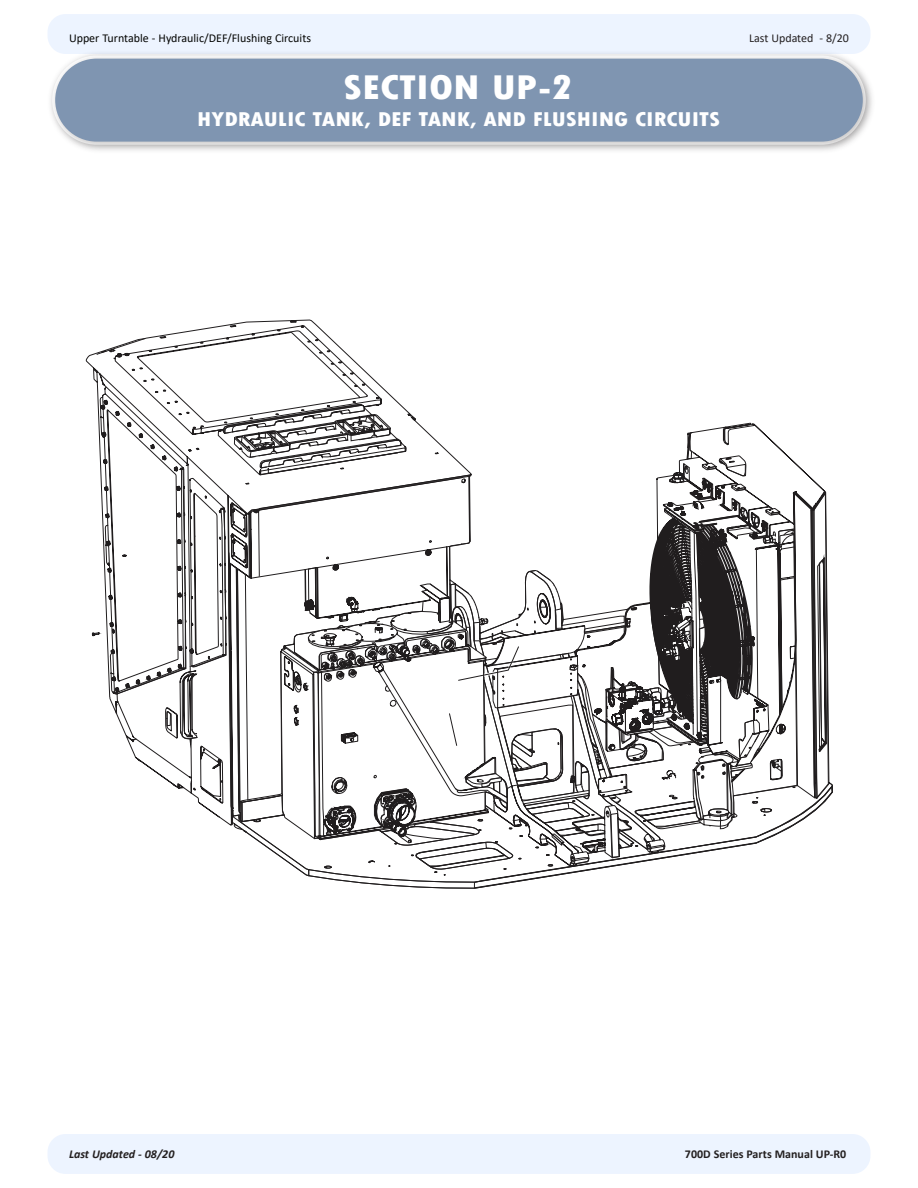
<style>
.page{position:relative;width:918px;height:1188px;background:#fff}
.page>*{position:absolute;margin:0;border:0;box-sizing:border-box;transform-origin:0 0}
.Heading_-_Parts_List{font:800 condensed 36px "Tw Cen";color:#fff;scale:1.2 1}
.Heading_-_Parts_List-2{font:800 condensed 21px "Tw Cen";color:#fff;scale:1.2 1}
.t1{font:12px "Calibri";color:#040503}
.t2{font:700 12px "Calibri";color:#231f20}
.t3{font:italic 700 12px "Calibri";color:#231f20}
.t4{font:12px "Calibri";color:#231f20}
</style>
<div class="page">
<div style="left:48px;top:1134px;width:822px;height:40px;background:#edf4ff;border-radius:18px"></div>
<div style="left:48px;top:14px;width:822px;height:40px;background:#edf4ff;border-radius:18px"></div>
<div style="left:46px;top:49px;width:830px;height:106px;background:#231f20;opacity:.28"></div>
<div style="left:49px;top:52px;width:824px;height:100px;background:#231f20;opacity:.28"></div>
<div style="left:55px;top:59px;width:808px;height:83px;background:#7f95b1;border-radius:41px"></div>
<svg style="left:92px;top:505px;width:741px;height:384px"></svg>
<svg style="left:96px;top:320px;width:700px;height:554px"></svg>
<svg style="left:122px;top:325px;width:653px;height:539px"></svg>
<p class="t1" style="left:69px;top:30px;width:244px">Upper Turntable - Hydraulic/DEF/Flushing Circuits</p>
<p class="t4" style="left:749px;top:30px;width:101px">Last Updated - 8/20</p>
<p class="Heading_-_Parts_List" style="left:343px;top:66px;width:193px">SECTION UP-2</p>
<p class="Heading_-_Parts_List-2" style="left:197px;top:107px;width:437px">HYDRAULIC TANK, DEF TANK, AND FLUSHING CIRCUITS</p>
<p class="t3" style="left:69px;top:1146px;width:107px">Last Updated - 08/20</p>
<p class="t2" style="left:685px;top:1146px;width:163px">700D Series Parts Manual UP-R0</p>
</div>
